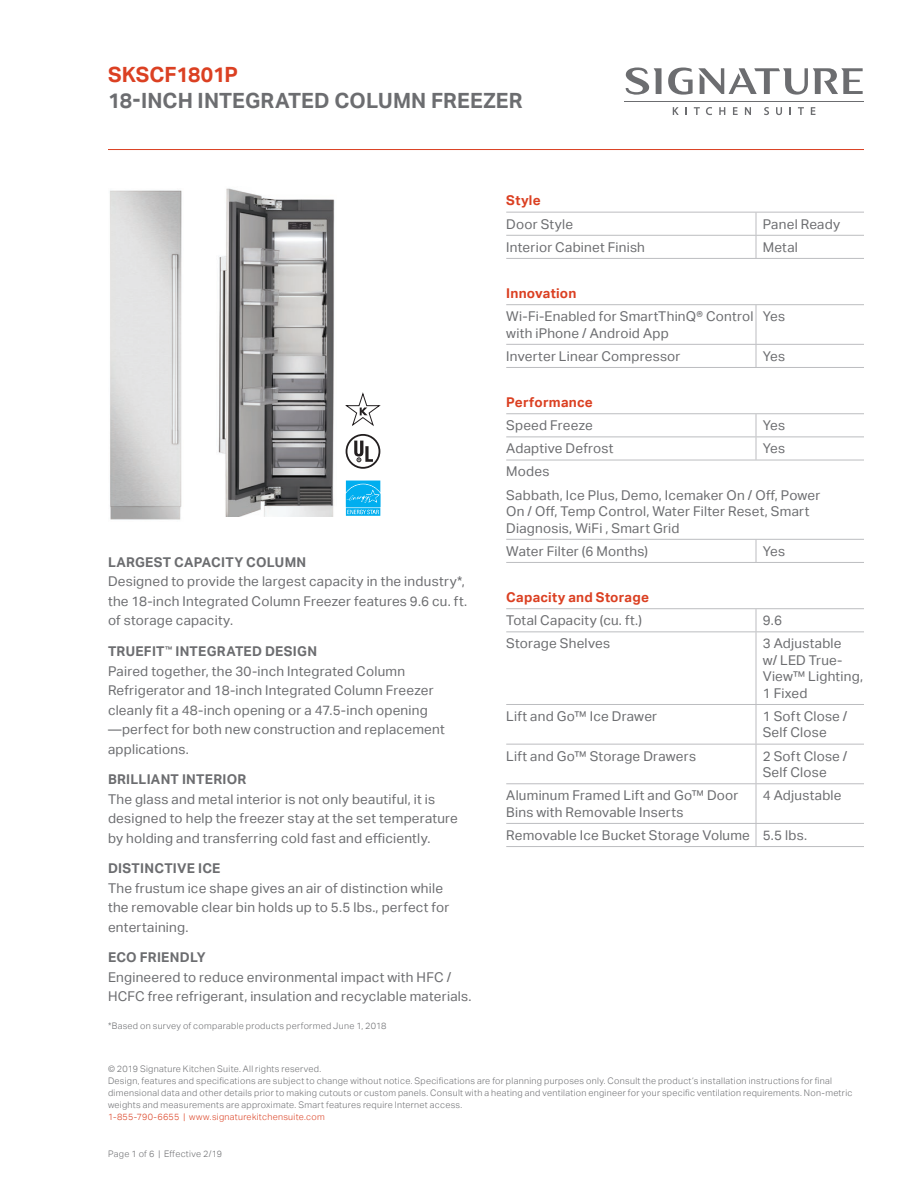
<style>
.page{position:relative;width:918px;height:1188px;background:#fff}
.page>*{position:absolute;margin:0;border:0;box-sizing:border-box;transform-origin:0 0}
._2017_Title_Descript{font:700 21px "Aktiv Grotesk";letter-spacing:.005em;color:#6c6d70}
._2017_Title_Model_Nu{font:700 21px "Aktiv Grotesk";letter-spacing:-.005em;color:#db4022}
._2017_Feature_Text{font:13.5px/19.5px "Aktiv Grotesk";letter-spacing:.015em;color:#6c6d70}
._2017_Spec_Chart_Tex{font:13.5px/16.5px "Aktiv Grotesk";letter-spacing:.015em;color:#6c6d70}
._2017_Feature_Header{font:700 13.5px "Aktiv Grotesk";letter-spacing:.02em;color:#6c6d70}
._2017_Spec_Chart_Hea{font:700 13.5px "Aktiv Grotesk";letter-spacing:.015em;color:#db4022}
._2017_Title_Model_Nu-2{font:13.5px/16.5px "Aktiv Grotesk";letter-spacing:.02em;color:#6c6d70}
._2017_Legal_Text___F{font:300 9px/12px "Aktiv Grotesk";letter-spacing:.035em;color:#6c6d70}
._2017_Legal_Text{font:300 9px "Aktiv Grotesk";letter-spacing:.035em;color:#6c6d70}
._2017_Legal_Text___F-2{font:300 9px "Aktiv Grotesk";letter-spacing:.03em;color:#db4022}
</style>
<div class="page">
<svg style="left:694px;top:107px;width:6px;height:8px"></svg>
<svg style="left:798px;top:107px;width:6px;height:8px"></svg>
<svg style="left:706px;top:107px;width:6px;height:8px"></svg>
<svg style="left:719px;top:107px;width:6px;height:8px"></svg>
<svg style="left:733px;top:107px;width:5px;height:8px"></svg>
<svg style="left:745px;top:107px;width:6px;height:8px"></svg>
<svg style="left:764px;top:107px;width:5px;height:8px"></svg>
<svg style="left:776px;top:107px;width:6px;height:8px"></svg>
<svg style="left:811px;top:107px;width:4px;height:8px"></svg>
<svg style="left:673px;top:107px;width:6px;height:8px"></svg>
<hr style="left:624px;top:101px;width:240px;height:1px;background:#6c6d70">
<svg style="left:626px;top:68px;width:36px;height:27px"></svg>
<svg style="left:668px;top:68px;width:195px;height:27px"></svg>
<hr style="left:506px;top:212px;width:250px;height:1px;background:#bcbdc0">
<hr style="left:756px;top:212px;width:108px;height:1px;background:#bcbdc0">
<hr style="left:506px;top:344px;width:250px;height:1px;background:#bcbdc0">
<hr style="left:506px;top:413px;width:250px;height:1px;background:#bcbdc0">
<hr style="left:756px;top:413px;width:108px;height:1px;background:#bcbdc0">
<hr style="left:506px;top:437px;width:250px;height:1px;background:#bcbdc0">
<hr style="left:756px;top:437px;width:108px;height:1px;background:#bcbdc0">
<hr style="left:506px;top:783px;width:250px;height:1px;background:#bcbdc0">
<hr style="left:756px;top:783px;width:108px;height:1px;background:#bcbdc0">
<hr style="left:506px;top:823px;width:250px;height:1px;background:#bcbdc0">
<hr style="left:756px;top:823px;width:108px;height:1px;background:#bcbdc0">
<hr style="left:756px;top:344px;width:108px;height:1px;background:#bcbdc0">
<svg style="left:756px;top:414px;width:1px;height:46px"></svg>
<hr style="left:756px;top:460px;width:108px;height:1px;background:#bcbdc0">
<hr style="left:506px;top:744px;width:250px;height:1px;background:#bcbdc0">
<hr style="left:756px;top:744px;width:108px;height:1px;background:#bcbdc0">
<hr style="left:506px;top:235px;width:250px;height:1px;background:#bcbdc0">
<hr style="left:506px;top:258px;width:250px;height:1px;background:#bcbdc0">
<hr style="left:506px;top:304px;width:250px;height:1px;background:#bcbdc0">
<hr style="left:506px;top:367px;width:250px;height:1px;background:#bcbdc0">
<hr style="left:506px;top:460px;width:250px;height:1px;background:#bcbdc0">
<hr style="left:506px;top:539px;width:250px;height:1px;background:#bcbdc0">
<hr style="left:506px;top:562px;width:250px;height:1px;background:#bcbdc0">
<hr style="left:756px;top:539px;width:108px;height:1px;background:#bcbdc0">
<svg style="left:756px;top:540px;width:1px;height:22px"></svg>
<hr style="left:756px;top:562px;width:108px;height:1px;background:#bcbdc0">
<hr style="left:506px;top:608px;width:250px;height:1px;background:#bcbdc0">
<hr style="left:506px;top:846px;width:250px;height:1px;background:#bcbdc0">
<hr style="left:506px;top:631px;width:250px;height:1px;background:#bcbdc0">
<hr style="left:756px;top:235px;width:108px;height:1px;background:#bcbdc0">
<svg style="left:756px;top:213px;width:1px;height:45px"></svg>
<hr style="left:756px;top:258px;width:108px;height:1px;background:#bcbdc0">
<hr style="left:756px;top:304px;width:108px;height:1px;background:#bcbdc0">
<hr style="left:756px;top:305px;width:1px;height:39px;background:#bcbdc0">
<svg style="left:756px;top:345px;width:1px;height:22px"></svg>
<hr style="left:756px;top:367px;width:108px;height:1px;background:#bcbdc0">
<hr style="left:756px;top:608px;width:108px;height:1px;background:#bcbdc0">
<svg style="left:756px;top:609px;width:1px;height:22px"></svg>
<hr style="left:756px;top:704px;width:108px;height:1px;background:#bcbdc0">
<hr style="left:756px;top:705px;width:1px;height:39px;background:#bcbdc0">
<hr style="left:756px;top:745px;width:1px;height:38px;background:#bcbdc0">
<hr style="left:756px;top:784px;width:1px;height:39px;background:#bcbdc0">
<svg style="left:756px;top:824px;width:1px;height:22px"></svg>
<hr style="left:756px;top:846px;width:108px;height:1px;background:#bcbdc0">
<hr style="left:756px;top:631px;width:108px;height:1px;background:#bcbdc0">
<hr style="left:756px;top:632px;width:1px;height:72px;background:#bcbdc0">
<hr style="left:506px;top:704px;width:250px;height:1px;background:#bcbdc0">
<img style="left:110px;top:190px;width:72px;height:330px">
<hr style="left:108px;top:149px;width:756px;height:1px;background:#db4022">
<img style="left:218px;top:188px;width:117px;height:329px">
<svg style="left:345px;top:480px;width:36px;height:36px"></svg>
<svg style="left:346px;top:481px;width:34px;height:35px"></svg>
<div style="left:346px;top:434px;width:34px;height:35px;border:2px solid #231f20;border-radius:50%"></div>
<svg style="left:354px;top:441px;width:19px;height:21px"></svg>
<svg style="left:345px;top:392px;width:36px;height:34px"></svg>
<p class="_2017_Title_Model_Nu" style="left:108px;top:63px;width:131px">SKSCF1801P</p>
<p class="_2017_Title_Descript" style="left:108px;top:88px;width:416px">18-INCH INTEGRATED COLUMN FREEZER</p>
<p class="_2017_Feature_Header" style="left:108px;top:554px;width:200px">LARGEST CAPACITY COLUMN</p>
<p class="_2017_Feature_Text" style="left:108px;top:572px;width:361px">Designed to provide the largest capacity in the industry*, the 18-inch Integrated Column Freezer features 9.6 cu. ft. of storage capacity.</p>
<p class="_2017_Feature_Header" style="left:108px;top:643px;width:211px">TRUEFIT<sup>™</sup> INTEGRATED DESIGN</p>
<p class="_2017_Feature_Text" style="left:108px;top:661px;width:338px">Paired together, the 30-inch Integrated Column Refrigerator and 18-inch Integrated Column Freezer cleanly fit a 48-inch opening or a 47.5-inch opening —perfect for both new construction and replacement applications.</p>
<p class="_2017_Feature_Header" style="left:108px;top:772px;width:140px">BRILLIANT INTERIOR</p>
<p class="_2017_Feature_Text" style="left:108px;top:789px;width:351px">The glass and metal interior is not only beautiful, it is designed to help the freezer stay at the set temperature by holding and transferring cold fast and efficiently.</p>
<p class="_2017_Feature_Header" style="left:108px;top:861px;width:114px">DISTINCTIVE ICE</p>
<p class="_2017_Feature_Text" style="left:108px;top:878px;width:343px">The frustum ice shape gives an air of distinction while the removable clear bin holds up to 5.5 lbs., perfect for entertaining.</p>
<p class="_2017_Feature_Header" style="left:108px;top:950px;width:99px">ECO FRIENDLY</p>
<p class="_2017_Feature_Text" style="left:108px;top:968px;width:365px">Engineered to reduce environmental impact with HFC /<br>HCFC free refrigerant, insulation and recyclable materials.</p>
<p class="_2017_Legal_Text" style="left:108px;top:1021px;width:280px">*Based on survey of comparable products performed June 1, 2018</p>
<p class="_2017_Spec_Chart_Hea" style="left:506px;top:193px;width:36px">Style</p>
<p class="_2017_Spec_Chart_Tex" style="left:506px;top:216px;width:69px">Door Style</p>
<p class="_2017_Spec_Chart_Tex" style="left:763px;top:216px;width:79px">Panel Ready</p>
<p class="_2017_Spec_Chart_Tex" style="left:506px;top:239px;width:140px">Interior Cabinet Finish</p>
<p class="_2017_Spec_Chart_Tex" style="left:763px;top:239px;width:37px">Metal</p>
<p class="_2017_Spec_Chart_Hea" style="left:506px;top:285px;width:72px">Innovation</p>
<p class="_2017_Spec_Chart_Tex" style="left:506px;top:308px;width:249px">Wi-Fi-Enabled for SmartThinQ® Control with iPhone / Android App</p>
<p class="_2017_Spec_Chart_Tex" style="left:763px;top:308px;width:24px">Yes</p>
<p class="_2017_Spec_Chart_Tex" style="left:506px;top:348px;width:176px">Inverter Linear Compressor</p>
<p class="_2017_Spec_Chart_Tex" style="left:763px;top:348px;width:24px">Yes</p>
<p class="_2017_Spec_Chart_Hea" style="left:506px;top:394px;width:88px">Performance</p>
<p class="_2017_Spec_Chart_Tex" style="left:506px;top:417px;width:88px">Speed Freeze</p>
<p class="_2017_Spec_Chart_Tex" style="left:763px;top:417px;width:24px">Yes</p>
<p class="_2017_Spec_Chart_Tex" style="left:506px;top:440px;width:109px">Adaptive Defrost</p>
<p class="_2017_Spec_Chart_Tex" style="left:763px;top:440px;width:24px">Yes</p>
<p class="_2017_Spec_Chart_Tex" style="left:506px;top:464px;width:45px">Modes</p>
<p class="_2017_Spec_Chart_Tex" style="left:506px;top:487px;width:316px">Sabbath, Ice Plus, Demo, Icemaker On / Off, Power<br>On / Off, Temp Control, Water Filter Reset, Smart<br>Diagnosis, WiFi , Smart Grid</p>
<p class="_2017_Spec_Chart_Tex" style="left:506px;top:543px;width:143px">Water Filter (6 Months)</p>
<p class="_2017_Spec_Chart_Tex" style="left:763px;top:543px;width:24px">Yes</p>
<p class="_2017_Spec_Chart_Hea" style="left:506px;top:589px;width:144px">Capacity and Storage</p>
<p class="_2017_Spec_Chart_Tex" style="left:506px;top:612px;width:137px">Total Capacity (cu. ft.)</p>
<p class="_2017_Spec_Chart_Tex" style="left:763px;top:612px;width:21px">9.6</p>
<p class="_2017_Spec_Chart_Tex" style="left:506px;top:635px;width:105px">Storage Shelves</p>
<p class="_2017_Title_Model_Nu-2" style="left:763px;top:635px;width:102px">3 Adjustable<br>w/ LED True-<br>View™ Lighting,<br>1 Fixed</p>
<p class="_2017_Spec_Chart_Tex" style="left:506px;top:708px;width:152px">Lift and Go™ Ice Drawer</p>
<p class="_2017_Spec_Chart_Tex" style="left:763px;top:708px;width:86px">1 Soft Close /<br>Self Close</p>
<p class="_2017_Spec_Chart_Tex" style="left:506px;top:748px;width:191px">Lift and Go™ Storage Drawers</p>
<p class="_2017_Spec_Chart_Tex" style="left:763px;top:748px;width:86px">2 Soft Close /<br>Self Close</p>
<p class="_2017_Spec_Chart_Tex" style="left:506px;top:787px;width:234px">Aluminum Framed Lift and Go™ Door<br>Bins with Removable Inserts</p>
<p class="_2017_Spec_Chart_Tex" style="left:763px;top:787px;width:80px">4 Adjustable</p>
<p class="_2017_Spec_Chart_Tex" style="left:506px;top:827px;width:245px">Removable Ice Bucket Storage Volume</p>
<p class="_2017_Spec_Chart_Tex" style="left:763px;top:827px;width:46px">5.5 lbs.</p>
<p class="_2017_Legal_Text___F" style="left:108px;top:1063px;width:746px">© 2019 Signature Kitchen Suite. All rights reserved.<br>Design, features and specifications are subject to change without notice. Specifications are for planning purposes only. Consult the product’s installation instructions for final dimensional data and other details prior to making cutouts or custom panels. Consult with a heating and ventilation engineer for your specific ventilation requirements. Non-metric weights and measurements are approximate. Smart features require Internet access.</p>
<p class="_2017_Legal_Text___F-2" style="left:108px;top:1112px;width:218px">1-855-790-6655 | www.signaturekitchensuite.com</p>
<p class="_2017_Legal_Text___F" style="left:108px;top:1148px;width:116px">Page 1 of 6 | Effective 2/19</p>
</div>
